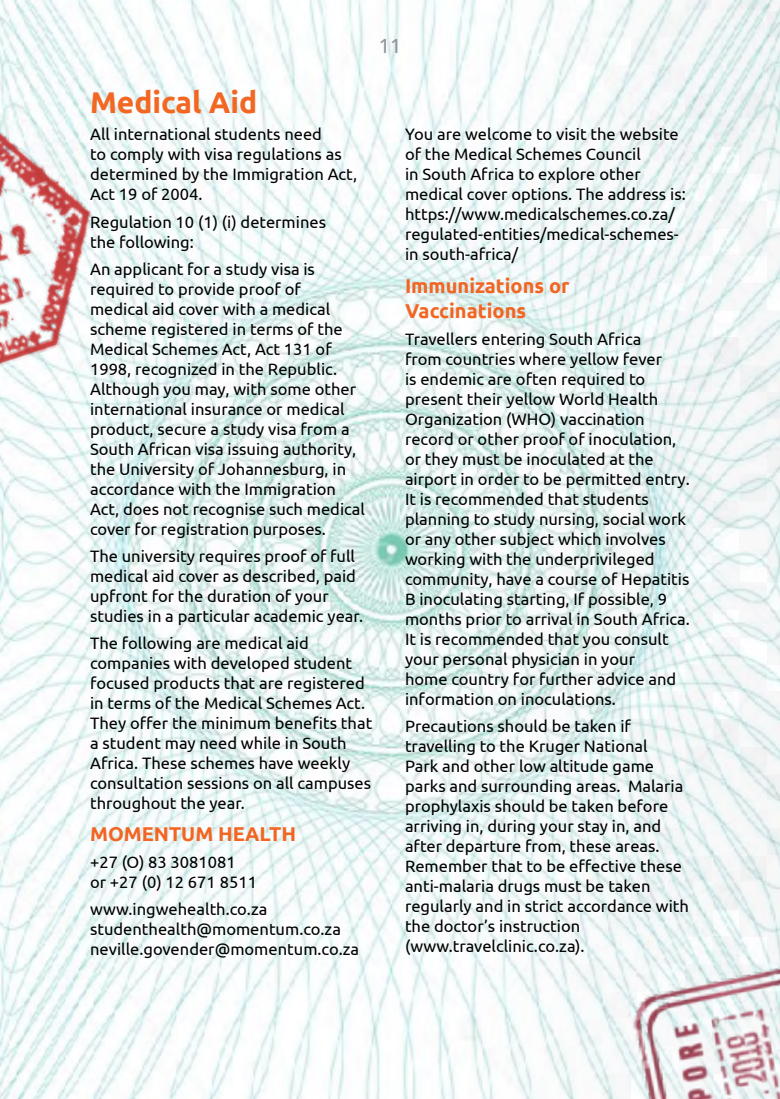
<style>
.page{position:relative;width:780px;height:1099px;background:#fff}
.page>*{position:absolute;margin:0;border:0;box-sizing:border-box;transform-origin:0 0}
.t1{font:700 30px "Ubuntu";color:#f26722}
.t2{font:700 20px/25px "Ubuntu";color:#f26522}
.t3{font:500 20px "Avenir";color:#939598}
.t4{font:16.5px/20px "Ubuntu";color:#000}
</style>
<div class="page">
<img style="left:0;top:0;width:780px;height:1098px">
<img style="left:618px;top:950px;width:162px;height:148px">
<img style="left:0;top:73px;width:143px;height:323px">
<p class="t3" style="left:379px;top:29px;width:24px">11</p>
<h1 class="t1" style="left:90px;top:84px;width:169px">Medical Aid</h1>
<p class="t4" style="left:90px;top:124px;width:268px">All international students need<br>to comply with visa regulations as determined by the Immigration Act,<br>Act 19 of 2004.</p>
<p class="t4" style="left:90px;top:211px;width:237px">Regulation 10 (1) (i) determines the following:</p>
<p class="t4" style="left:90px;top:258px;width:276px">An applicant for a study visa is required to provide proof of<br>medical aid cover with a medical scheme registered in terms of the Medical Schemes Act, Act 131 of 1998, recognized in the Republic.<br>Although you may, with some other international insurance or medical product, secure a study visa from a South African visa issuing authority, the University of Johannesburg, in accordance with the Immigration Act, does not recognise such medical cover for registration purposes.</p>
<p class="t4" style="left:90px;top:545px;width:274px">The university requires proof of full medical aid cover as described, paid upfront for the duration of your studies in a particular academic year.</p>
<p class="t4" style="left:90px;top:632px;width:284px">The following are medical aid companies with developed student focused products that are registered in terms of the Medical Schemes Act.<br>They offer the minimum benefits that a student may need while in South Africa. These schemes have weekly consultation sessions on all campuses throughout the year.</p>
<p class="t2" style="left:90px;top:821px;width:207px">MOMENTUM HEALTH</p>
<p class="t4" style="left:90px;top:852px;width:168px">+27 (O) 83 3081081<br>or +27 (0) 12 671 8511</p>
<p class="t4" style="left:90px;top:899px;width:271px">www.ingwehealth.co.za studenthealth@momentum.co.za neville.govender@momentum.co.za</p>
<p class="t4" style="left:405px;top:124px;width:282px">You are welcome to visit the website of the Medical Schemes Council<br>in South Africa to explore other medical cover options. The address is: https://www.medicalschemes.co.za/ regulated-entities/medical-schemes&shy;in south-africa/</p>
<p class="t2" style="left:405px;top:273px;width:166px">Immunizations or<br>Vaccinations</p>
<p class="t4" style="left:405px;top:328px;width:286px">Travellers entering South Africa<br>from countries where yellow fever<br>is endemic are often required to present their yellow World Health Organization (WHO) vaccination record or other proof of inoculation, or they must be inoculated at the airport in order to be permitted entry.<br>It is recommended that students planning to study nursing, social work or any other subject which involves working with the underprivileged community, have a course of Hepatitis B inoculating starting, If possible, 9 months prior to arrival in South Africa.<br>It is recommended that you consult your personal physician in your<br>home country for further advice and information on inoculations.</p>
<p class="t4" style="left:405px;top:715px;width:285px">Precautions should be taken if travelling to the Kruger National<br>Park and other low altitude game parks and surrounding areas. Malaria prophylaxis should be taken before arriving in, during your stay in, and after departure from, these areas.<br>Remember that to be effective these anti-malaria drugs must be taken regularly and in strict accordance with the doctor’s instruction (www.travelclinic.co.za).</p>
</div>
